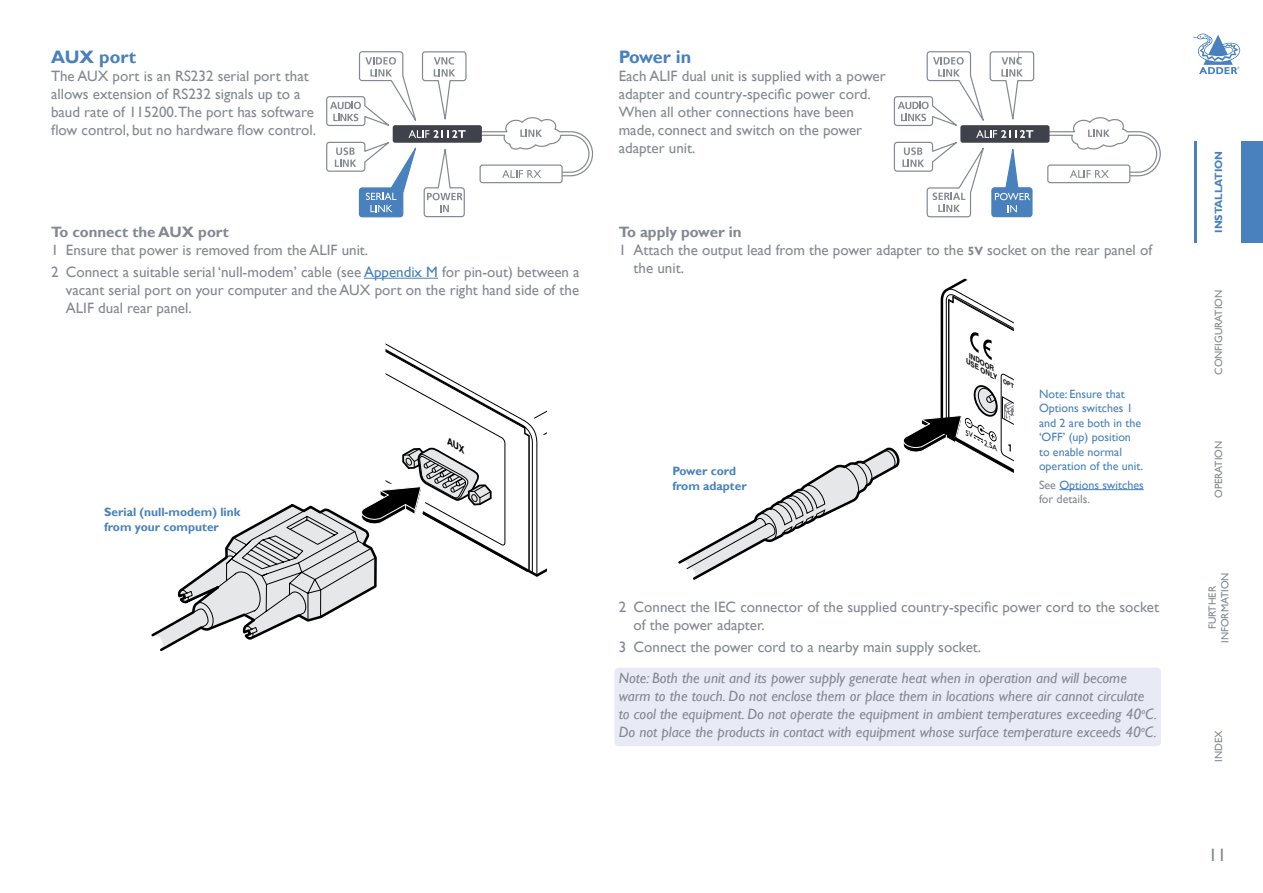
<style>
.page{position:relative;width:1263px;height:893px;background:#fff}
.page>*{position:absolute;margin:0;border:0;box-sizing:border-box;transform-origin:0 0}
.t1{font:700 18px "Gill Sans";color:#4881bd}
.t2{font:18px "Gill Sans";color:#838892}
.t3{font:15px/18px "Gill Sans";color:#838892}
.t4{font:italic 15px/18px "Gill Sans";color:#838892}
.t5{font:700 15px "Gill Sans";color:#838892}
.t6{font:12px/14.4px "Gill Sans";color:#4881bd}
.t7{font:700 12px/14.4px "Gill Sans";color:#4881bd}
.t8{font:10.5px/12.6px "Gill Sans";color:#838892;text-align:center}
.t9{font:700 10.5px "Gill Sans";color:#4881bd}
.t10{font:italic 7.05px "Gill Sans";color:#000;scale:1.14 1}
.t11{font:italic 700 6.6px/6.3px "Helvetica";color:#000;scale:1.08 1}
.s1{color:#4881bd}
.s2{font-weight:700;font-size:12px}
.s3{font-size:5.55px}
.s4{color:#838892}
</style>
<div class="page">
<svg style="left:1192px;top:34px;width:48px;height:40px"></svg>
<div style="left:1241px;top:141px;width:22px;height:102px;background:#4881bd"></div>
<hr style="left:1194px;top:141px;width:2px;height:102px;background:#4881bd">
<hr style="left:364px;top:278px;width:74px;height:1px;background:#4881bd">
<div style="left:614px;top:668px;width:547px;height:78px;background:#e8ebf6;border-radius:4px"></div>
<hr style="left:1059px;top:489px;width:85px;height:1px;background:#4881bd">
<div style="left:479px;top:165px;width:84px;height:18px;border:1px solid #838892;border-radius:2px"></div>
<svg style="left:479px;top:117px;width:114px;height:61px"></svg>
<div style="left:393px;top:125px;width:89px;height:18px;background:#3f424a;border-radius:2px"></div>
<svg style="left:326px;top:51px;width:141px;height:167px"></svg>
<div style="left:1047px;top:165px;width:83px;height:18px;border:1px solid #838892;border-radius:2px"></div>
<svg style="left:1047px;top:117px;width:114px;height:61px"></svg>
<div style="left:960px;top:125px;width:89px;height:18px;background:#3f424a;border-radius:2px"></div>
<svg style="left:893px;top:51px;width:142px;height:167px"></svg>
<svg style="left:151px;top:343px;width:396px;height:309px"></svg>
<svg style="left:678px;top:278px;width:336px;height:302px"></svg>
<p class="t1" style="left:51px;top:47px;width:87px">AUX port</p>
<p class="t3" style="left:51px;top:68px;width:266px">The AUX port is an RS232 serial port that allows extension of RS232 signals up to a baud rate of 115200.The port has software flow control, but no hardware flow control.</p>
<p class="t5" style="left:51px;top:223px;width:180px">To connect the AUX port</p>
<p class="t3" style="left:51px;top:239px;width:530px;line-height:22.4px">1 Ensure that power is removed from the ALIF unit.<br>2 Connect a suitable serial ‘null-modem’ cable (see <span class="s1">Appendix M</span> for pin-out) between a</p>
<p class="t3" style="left:66px;top:281px;width:515px">vacant serial port on your computer and the AUX port on the right hand side of the<br>ALIF dual rear panel.</p>
<p class="t7" style="left:104px;top:505px;width:138px">Serial (null-modem) link from your computer</p>
<p class="t1" style="left:619px;top:47px;width:74px">Power in</p>
<p class="t3" style="left:619px;top:68px;width:269px">Each ALIF dual unit is supplied with a power adapter and country-specific power cord.<br>When all other connections have been made, connect and switch on the power adapter unit.</p>
<p class="t5" style="left:619px;top:223px;width:124px">To apply power in</p>
<p class="t3" style="left:619px;top:241px;width:535px">1 Attach the output lead from the power adapter to the <span class="s2">5V</span> socket on the rear panel of</p>
<p class="t3" style="left:634px;top:259px;width:52px">the unit.</p>
<p class="t7" style="left:673px;top:464px;width:76px">Power cord from adapter</p>
<p class="t11" style="left:972px;top:353px;width:52px;rotate:29deg">INDOOR<br>USE ONLY <span class="s3">OPT</span></p>
<p class="t10" style="left:987px;top:439px;width:15px;rotate:29deg">2.5A</p>
<p class="t6" style="left:1039px;top:387px;width:106px">Note: Ensure that<br>Options switches 1 and 2 are both in the ‘OFF’ (up) position to enable normal operation of the unit.</p>
<p class="t6" style="left:1039px;top:478px;width:106px"><span class="s4">See</span> Options switches <span class="s4">for details.</span></p>
<p class="t3" style="left:634px;top:598px;width:527px;text-indent:-15px">2 Connect the IEC connector of the supplied country-specific power cord to the socket of the power adapter.</p>
<p class="t3" style="left:619px;top:638px;width:364px">3 Connect the power cord to a nearby main supply socket.</p>
<p class="t4" style="left:619px;top:669px;width:540px">Note: Both the unit and its power supply generate heat when in operation and will become warm to the touch. Do not enclose them or place them in locations where air cannot circulate to cool the equipment. Do not operate the equipment in ambient temperatures exceeding 40<sup>o</sup>C.<br>Do not place the products in contact with equipment whose surface temperature exceeds 40<sup>o</sup>C.</p>
<p class="t9" style="left:1212px;top:233px;width:84px;rotate:-90deg">INSTALLATION</p>
<p class="t8" style="left:1212px;top:375px;width:87px;rotate:-90deg">CONFIGURATION</p>
<p class="t8" style="left:1212px;top:498px;width:59px;rotate:-90deg">OPERATION</p>
<p class="t8" style="left:1206px;top:643px;width:72px;rotate:-90deg">FURTHER<br>INFORMATION</p>
<p class="t8" style="left:1212px;top:762px;width:33px;rotate:-90deg">INDEX</p>
<p class="t2" style="left:1208px;top:844px;width:19px">11</p>
</div>
